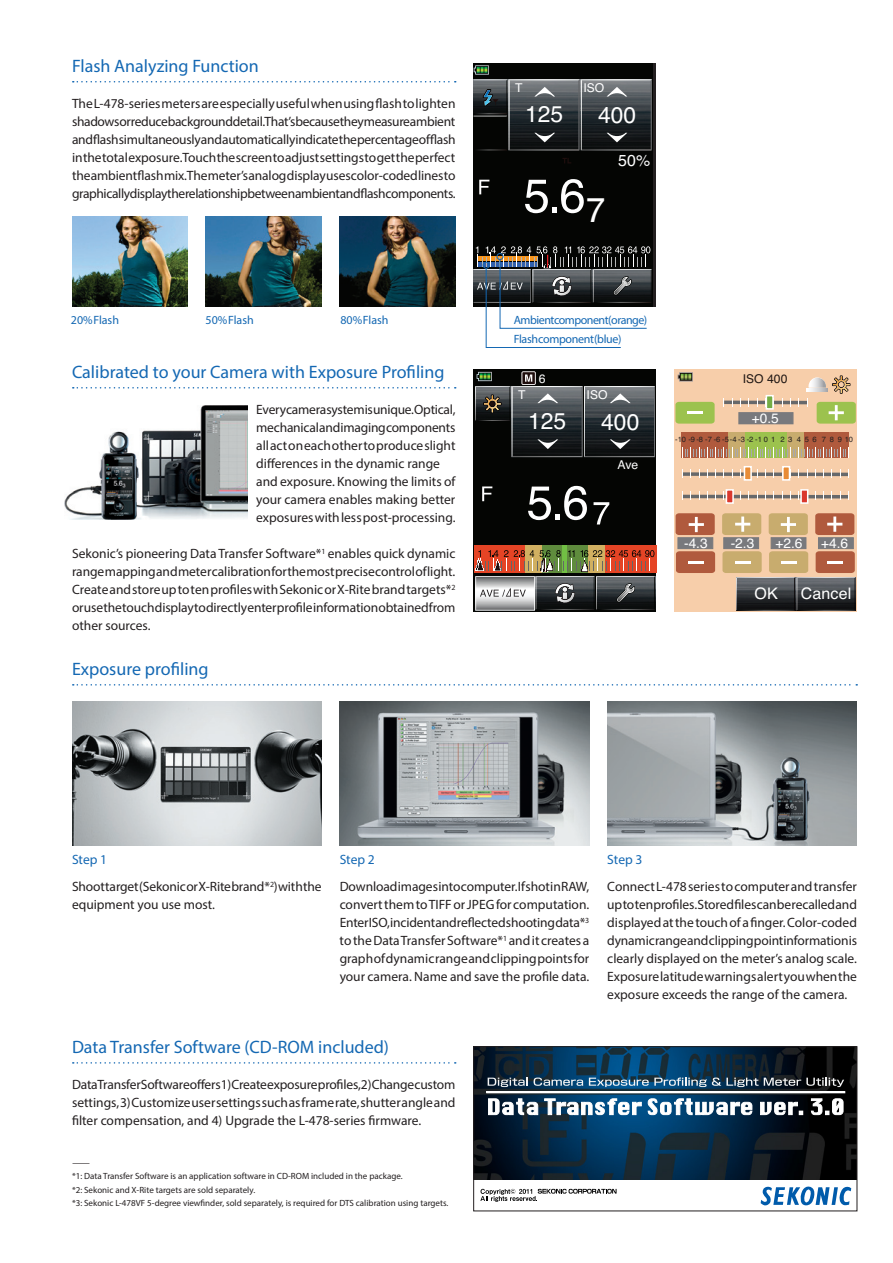
<style>
.page{position:relative;width:893px;height:1263px;background:#fff}
.page>*{position:absolute;margin:0;border:0;box-sizing:border-box;transform-origin:0 0}
.t1{font:34.5px "Helvetica";color:#fff}
.t2{font:22.8px "Helvetica";color:#fff}
.t3{font:18px "Myriad Pro";color:#1468b3}
.t4{font:15.9px "Helvetica";letter-spacing:.01em;color:#fff}
.t5{font:13.65px "Helvetica";color:#fff}
.t6{font:13.5px/18px "Myriad Pro";color:#231f20;text-align:justify}
.t7{font:13.5px "Myriad Pro";letter-spacing:-.005em;color:#1468b3}
.t8{font:12.15px "Helvetica";color:#fff}
.t9{font:12.15px "Helvetica";color:#211814}
.t10{font:12px/19.2px "Myriad Pro";letter-spacing:-.025em;color:#1468b3}
.t11{font:9px/13.5px "Myriad Pro";color:#231f20;scale:2 1}
.t12{font:7.5px "Helvetica";color:#231f20}
.s1{color:#1468b3}
</style>
<div class="page">
<svg style="left:73px;top:81px;width:383px;height:2px"></svg>
<svg style="left:73px;top:387px;width:383px;height:2px"></svg>
<svg style="left:73px;top:1062px;width:383px;height:2px"></svg>
<img style="left:72px;top:701px;width:250px;height:145px">
<img style="left:340px;top:701px;width:249px;height:145px">
<img style="left:607px;top:701px;width:250px;height:145px">
<img style="left:475px;top:1048px;width:380px;height:132px">
<svg style="left:488px;top:1078px;width:40px;height:9px"></svg>
<svg style="left:534px;top:1077px;width:49px;height:9px"></svg>
<svg style="left:589px;top:1077px;width:232px;height:10px"></svg>
<svg style="left:822px;top:1078px;width:22px;height:9px"></svg>
<svg style="left:488px;top:1098px;width:50px;height:17px"></svg>
<svg style="left:544px;top:1098px;width:209px;height:21px"></svg>
<svg style="left:760px;top:1101px;width:43px;height:18px"></svg>
<svg style="left:810px;top:1098px;width:34px;height:17px"></svg>
<svg style="left:761px;top:1186px;width:90px;height:20px"></svg>
<svg style="left:480px;top:1189px;width:137px;height:13px"></svg>
<div style="left:473px;top:1046px;width:384px;height:165px;border:1px solid #231f20"></div>
<svg style="left:73px;top:684px;width:778px;height:2px"></svg>
<img style="left:64px;top:406px;width:183px;height:114px">
<div style="left:674px;top:369px;width:183px;height:243px;background:#f7ceaa"></div>
<svg style="left:676px;top:551px;width:39px;height:22px"></svg>
<svg style="left:676px;top:513px;width:39px;height:22px"></svg>
<svg style="left:769px;top:513px;width:39px;height:22px"></svg>
<svg style="left:722px;top:551px;width:134px;height:60px"></svg>
<hr style="left:682px;top:495px;width:167px;height:3px;background:#67696b">
<svg style="left:726px;top:489px;width:8px;height:15px"></svg>
<svg style="left:800px;top:489px;width:8px;height:15px"></svg>
<svg style="left:683px;top:472px;width:165px;height:4px"></svg>
<svg style="left:782px;top:466px;width:8px;height:15px"></svg>
<svg style="left:744px;top:466px;width:8px;height:15px"></svg>
<div style="left:733px;top:432px;width:61px;height:25px;background:#9cc24e"></div>
<div style="left:682px;top:432px;width:55px;height:25px;background:#b05a3d"></div>
<div style="left:797px;top:432px;width:52px;height:25px;background:#b05a3d"></div>
<div style="left:728px;top:432px;width:17px;height:25px;background:#c8ac6e"></div>
<div style="left:787px;top:432px;width:17px;height:25px;background:#c8ac6e"></div>
<svg style="left:682px;top:447px;width:150px;height:10px"></svg>
<svg style="left:837px;top:447px;width:12px;height:10px"></svg>
<hr style="left:724px;top:401px;width:83px;height:3px;background:#67696b">
<svg style="left:766px;top:395px;width:8px;height:15px"></svg>
<div style="left:738px;top:412px;width:55px;height:12px;background:#78797d;border:1px solid #78797d"></div>
<div style="left:818px;top:537px;width:36px;height:12px;background:#78797d;border:1px solid #78797d"></div>
<div style="left:677px;top:537px;width:36px;height:12px;background:#78797d;border:1px solid #78797d"></div>
<div style="left:771px;top:537px;width:35px;height:12px;background:#78797d;border:1px solid #78797d"></div>
<div style="left:723px;top:537px;width:36px;height:12px;background:#78797d;border:1px solid #78797d"></div>
<hr style="left:807px;top:388px;width:21px;height:3px;background:#fff">
<svg style="left:809px;top:377px;width:17px;height:11px"></svg>
<svg style="left:807px;top:389px;width:21px;height:3px"></svg>
<svg style="left:832px;top:375px;width:18px;height:19px"></svg>
<svg style="left:817px;top:402px;width:39px;height:22px"></svg>
<svg style="left:675px;top:402px;width:40px;height:22px"></svg>
<hr style="left:687px;top:411px;width:16px;height:3px;background:#fff">
<svg style="left:722px;top:513px;width:39px;height:22px"></svg>
<hr style="left:735px;top:561px;width:15px;height:3px;background:#fff">
<svg style="left:815px;top:513px;width:39px;height:22px"></svg>
<hr style="left:827px;top:561px;width:15px;height:3px;background:#fff">
<svg style="left:678px;top:372px;width:15px;height:9px"></svg>
<div style="left:473px;top:369px;width:183px;height:243px;background:#040503"></div>
<svg style="left:482px;top:486px;width:10px;height:15px"></svg>
<svg style="left:528px;top:486px;width:59px;height:34px"></svg>
<svg style="left:594px;top:502px;width:15px;height:22px"></svg>
<svg style="left:475px;top:371px;width:180px;height:86px"></svg>
<div style="left:531px;top:545px;width:61px;height:27px;background:#5f8c3d"></div>
<hr style="left:563px;top:545px;width:4px;height:27px;background:#71bf44">
<div style="left:474px;top:545px;width:55px;height:27px;background:#e54425"></div>
<div style="left:604px;top:545px;width:52px;height:27px;background:#e54425"></div>
<div style="left:525px;top:545px;width:17px;height:27px;background:#d1b061"></div>
<div style="left:588px;top:545px;width:17px;height:27px;background:#d1b061"></div>
<svg style="left:475px;top:550px;width:180px;height:60px"></svg>
<div style="left:473px;top:63px;width:180px;height:243px;background:#040503"></div>
<svg style="left:479px;top:180px;width:10px;height:14px"></svg>
<svg style="left:525px;top:179px;width:59px;height:34px"></svg>
<svg style="left:562px;top:158px;width:9px;height:5px"></svg>
<svg style="left:473px;top:65px;width:179px;height:86px"></svg>
<svg style="left:473px;top:246px;width:179px;height:102px"></svg>
<div style="left:483px;top:262px;width:7px;height:7px;border:1px solid #1468b3;border-radius:50%"></div>
<img style="left:72px;top:216px;width:116px;height:90px">
<img style="left:206px;top:216px;width:116px;height:90px">
<img style="left:340px;top:216px;width:115px;height:90px">
<h3 class="t3" style="left:72px;top:55px;width:188px">Flash Analyzing Function</h3>
<p class="t6" style="left:72px;top:94px;width:385px">The L-478-series meters are especially useful when using flash to lighten shadows or reduce background detail. That’s because they measure ambient and flash simultaneously and automatically indicate the percentage of flash in the total exposure. Touch the screen to adjust settings to get the perfect the ambient flash mix. The meter’s analog display uses color-coded lines to graphically display the relationship between ambient and flash components.</p>
<p class="t10" style="left:71px;top:310px;width:50px">20% Flash</p>
<p class="t10" style="left:206px;top:310px;width:50px">50% Flash</p>
<p class="t10" style="left:340px;top:310px;width:50px">80% Flash</p>
<h3 class="t3" style="left:72px;top:361px;width:374px">Calibrated to your Camera with Exposure Profiling</h3>
<p class="t6" style="left:256px;top:400px;width:201px;text-align:left">Every camera system is unique. Optical, mechanical and imaging components all act on each other to produce slight differences in the dynamic range and exposure. Knowing the limits of your camera enables making better exposures with less post-processing.</p>
<p class="t6" style="left:72px;top:544px;width:385px">Sekonic’s pioneering Data Transfer Software*<sup>1</sup> enables quick dynamic range mapping and meter calibration for the most precise control of light.<br>Create and store up to ten profiles with Sekonic or X-Rite brand targets*<sup>2 </sup>or use the touch display to directly enter profile information obtained from other sources.</p>
<h3 class="t3" style="left:72px;top:658px;width:138px">Exposure profiling</h3>
<p class="t8" style="left:515px;top:78px;width:9px">T</p>
<p class="t8" style="left:583px;top:78px;width:22px">ISO</p>
<h2 class="t2" style="left:525px;top:95px;width:40px">125</h2>
<h2 class="t2" style="left:598px;top:95px;width:40px">400</h2>
<h1 class="t1" style="left:586px;top:180px;width:21px">7</h1>
<p class="t4" style="left:618px;top:147px;width:33px">50%</p>
<p class="t10" style="left:514px;top:310px;width:135px">Ambient component (orange)<br>Flash component (blue)</p>
<p class="t8" style="left:518px;top:384px;width:9px">T</p>
<p class="t8" style="left:539px;top:368px;width:8px">6</p>
<p class="t8" style="left:587px;top:384px;width:23px">ISO</p>
<h2 class="t2" style="left:528px;top:402px;width:40px">125</h2>
<h2 class="t2" style="left:601px;top:402px;width:40px">400</h2>
<p class="t8" style="left:617px;top:454px;width:23px">Ave</p>
<p class="t9" style="left:743px;top:368px;width:46px">ISO 400</p>
<p class="t5" style="left:752px;top:406px;width:29px">+0.5</p>
<p class="t12" style="left:675px;top:433px;width:179px">-10 -9-8 -7-6-5-4-3-2-10 1 2 3 4 5 6 7 8 9 10</p>
<p class="t5" style="left:684px;top:532px;width:25px">-4.3</p>
<p class="t5" style="left:731px;top:532px;width:25px">-2.3</p>
<p class="t5" style="left:775px;top:532px;width:29px">+2.6</p>
<p class="t5" style="left:821px;top:532px;width:29px">+4.6</p>
<p class="t4" style="left:754px;top:579px;width:25px">OK</p>
<p class="t4" style="left:801px;top:580px;width:52px">Cancel</p>
<p class="t6" style="left:72px;top:846px;width:251px;line-height:27px"><span class="s1">Step 1<br></span>Shoot target (Sekonic or X-Rite brand*<sup>2</sup>) with the</p>
<p class="t6" style="left:72px;top:895px;width:145px">equipment you use most.</p>
<p class="t7" style="left:340px;top:851px;width:37px">Step 2</p>
<p class="t6" style="left:340px;top:877px;width:251px">Download images into computer. If shot in RAW, convert them to TIFF or JPEG for computation.<br>Enter ISO, incident and reflected shooting data*<sup>3 </sup>to the Data Transfer Software*<sup>1</sup> and it creates a graph of dynamic range and clipping points for your camera. Name and save the profile data.</p>
<h3 class="t3" style="left:72px;top:1036px;width:318px">Data Transfer Software (CD-ROM included)</h3>
<p class="t6" style="left:72px;top:1075px;width:385px">Data Transfer Software offers 1) Create exposure profiles, 2) Change custom settings, 3) Customize user settings such as frame rate, shutter angle and filter compensation, and 4) Upgrade the L-478-series firmware.</p>
<p class="t11" style="left:72px;top:1156px;width:190px">—<br>*1: Data Transfer Software is an application software in CD-ROM included in the package.<br>*2: Sekonic and X-Rite targets are sold separately.<br>*3: Sekonic L-478VF 5-degree viewfinder, sold separately, is required for DTS calibration using targets.</p>
<p class="t7" style="left:607px;top:851px;width:37px">Step 3</p>
<p class="t6" style="left:607px;top:877px;width:251px">Connect L-478 series to computer and transfer up to ten profiles. Stored files can be recalled and displayed at the touch of a finger. Color-coded dynamic range and clipping point information is clearly displayed on the meter’s analog scale.<br>Exposure latitude warnings alert you when the exposure exceeds the range of the camera.</p>
</div>
